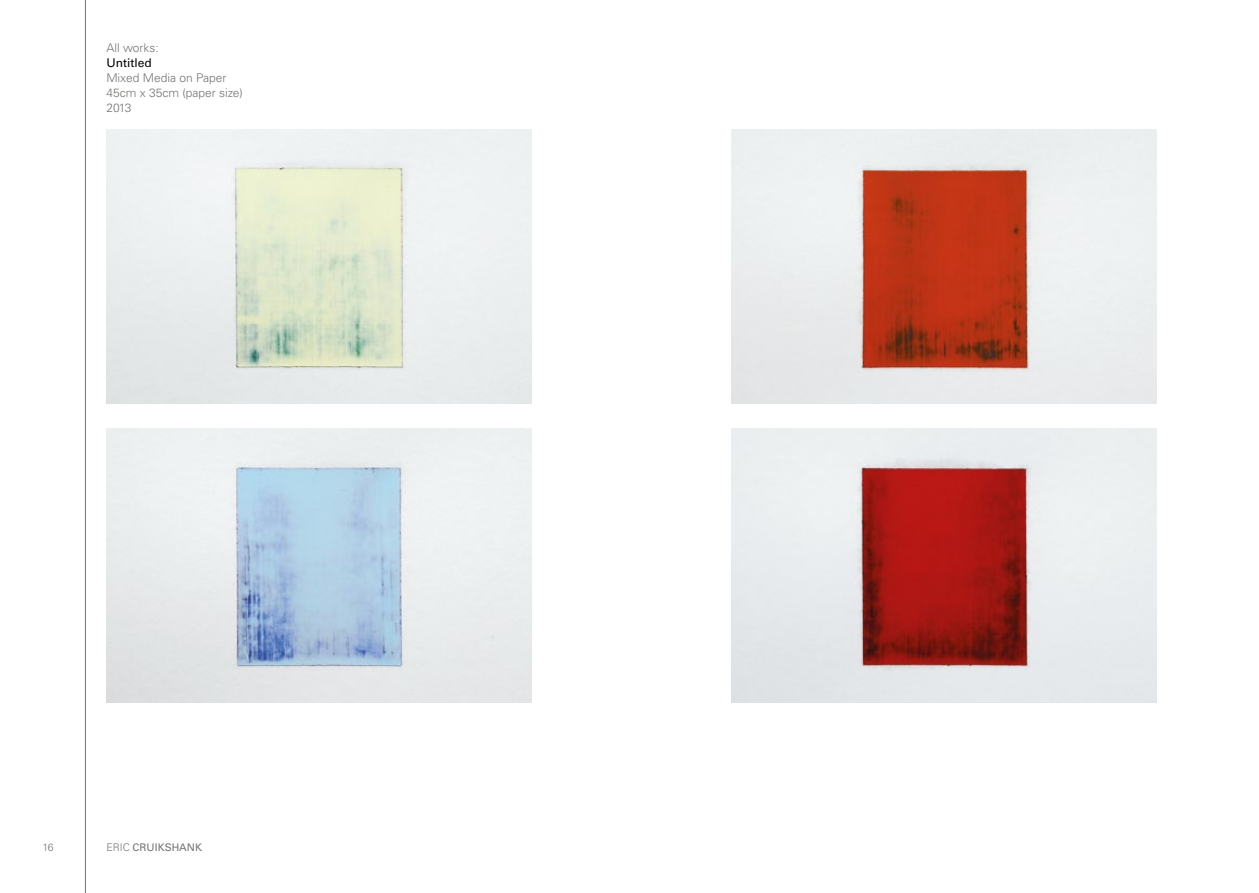
<style>
.page{position:relative;width:1259px;height:893px;background:#fff}
.page>*{position:absolute;margin:0;border:0;box-sizing:border-box;transform-origin:0 0}
.t1{font:300 12px/15px "Univers";color:#767472}
.t2{font:12px "Univers";color:#000}
.t3{font:10.5px "Univers";color:#767472}
.t4{font:300 10.5px "Univers";color:#767472}
.s1{font-weight:300}
</style>
<div class="page">
<hr style="left:85px;top:0;width:1px;height:893px;background:#767472">
<img style="left:106px;top:129px;width:425px;height:275px">
<img style="left:731px;top:129px;width:426px;height:275px">
<img style="left:106px;top:428px;width:425px;height:275px">
<img style="left:731px;top:428px;width:426px;height:275px">
<p class="t1" style="left:106px;top:40px;width:54px">All works:</p>
<p class="t2" style="left:106px;top:56px;width:47px">Untitled</p>
<p class="t1" style="left:106px;top:70px;width:138px">Mixed Media on Paper<br>45cm x 35cm (paper size)<br>2013</p>
<p class="t4" style="left:43px;top:841px;width:13px">16</p>
<p class="t3" style="left:106px;top:841px;width:97px"><span class="s1">ERIC</span> CRUIKSHANK</p>
</div>
